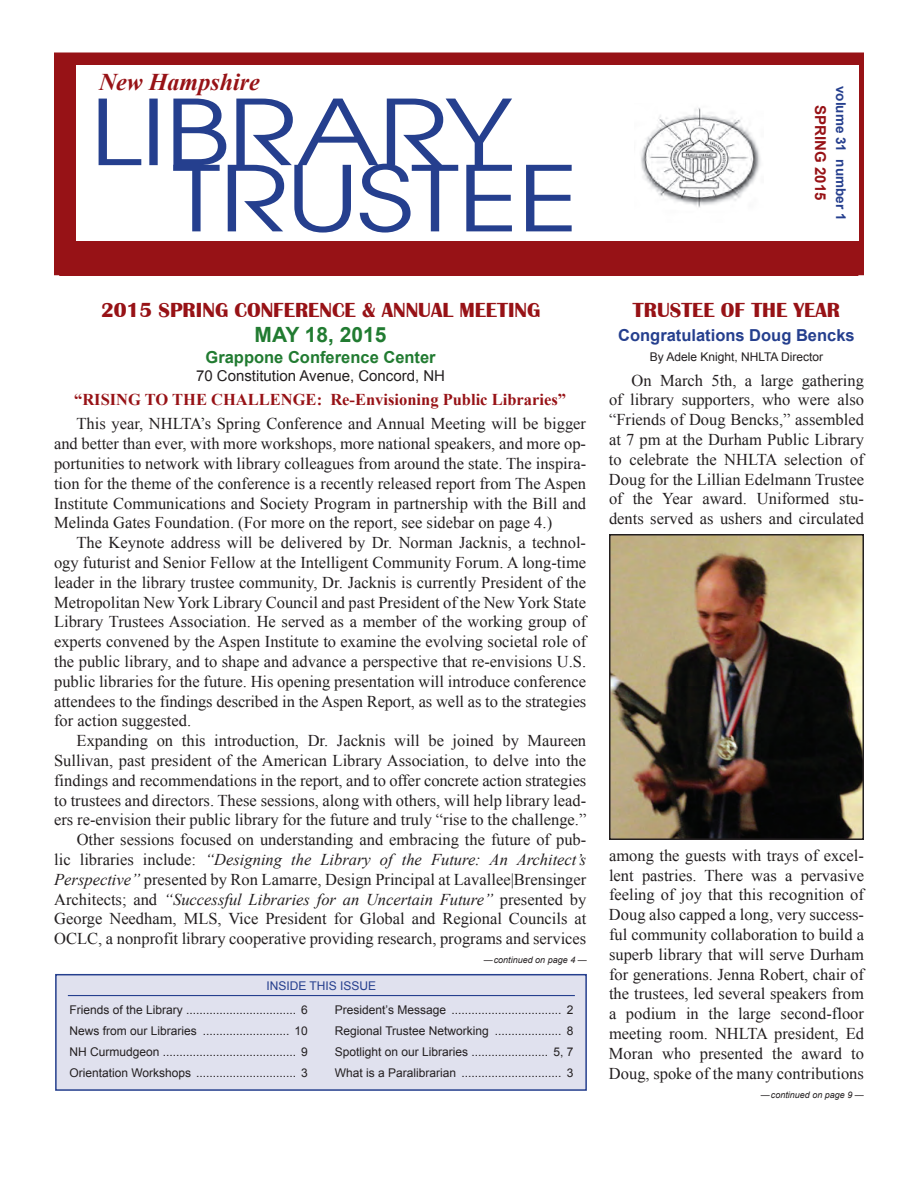
<style>
.page{position:relative;width:918px;height:1188px;background:#fff}
.page>*{position:absolute;margin:0;border:0;box-sizing:border-box;transform-origin:0 0}
.t1{font:90px/66.3px "Avant Garde";letter-spacing:-.01em;color:#253f8e;scale:1.25 1}
.t2{font:italic 700 24px "Times New Roman";color:#971216}
.t3{font:700 21px "Britannic";color:#971216}
.t4{font:700 21px "Arial";color:#217b31}
.t5{font:16.5px/19.8px "Times New Roman";color:#231f20;text-align:justify}
.t6{font:700 16.5px "Times New Roman";color:#971216}
.t7{font:700 16.5px "Arial";color:#253f8e}
.t8{font:700 16.5px "Arial";color:#217b31}
.t9{font:15px "Arial";color:#231f20}
.t10{font:700 15px "Arial";color:#971216}
.t11{font:700 13.5px "Arial";color:#253f8e}
.t12{font:12px/21px "Arial";color:#231f20;text-align:justify}
.t13{font:12px "Arial";color:#253f8e}
.t14{font:italic 9px "Arial";color:#231f20}
.s1{font-style:italic}
</style>
<div class="page">
<hr style="left:54px;top:1110px;width:810px;height:2px;background:#231f20">
<div style="left:55px;top:974px;width:532px;height:117px;background:#e0e1ee;border:2px solid #253f8e"></div>
<div style="left:55px;top:1108px;width:809px;height:22px;background:#fff"></div>
<hr style="left:68px;top:995px;width:507px;height:1px;background:#253f8e">
<div style="left:54px;top:52px;width:810px;height:223px;background:#971216;border:2px solid #971216"></div>
<div style="left:76px;top:65px;width:782px;height:175px;background:#fff"></div>
<div style="left:59px;top:248px;width:799px;height:28px;border:2px solid #971216"></div>
<img style="left:641px;top:108px;width:120px;height:100px">
<img style="left:612px;top:537px;width:249px;height:300px">
<div style="left:609px;top:534px;width:255px;height:306px;border:2px solid #231f20"></div>
<h2 class="t2" style="left:99px;top:65px;width:162px">New Hampshire</h2>
<h1 class="t1" style="left:172px;top:100px;width:326px;text-indent:-83px">LIBRARY<br>TRUSTEE</h1>
<p class="t10" style="left:830px;top:105px;width:97px;rotate:90deg">SPRING 2015</p>
<p class="t11" style="left:850px;top:86px;width:136px;rotate:90deg">volume 31 number 1</p>
<p class="t3" style="left:101px;top:298px;width:441px">2015 SPRING CONFERENCE &amp; ANNUAL MEETING</p>
<p class="t4" style="left:255px;top:320px;width:133px">May 18, 2015</p>
<p class="t8" style="left:206px;top:346px;width:232px">Grappone Conference Center</p>
<p class="t9" style="left:196px;top:366px;width:251px">70 Constitution Avenue, Concord, NH</p>
<p class="t6" style="left:74px;top:388px;width:493px">“Rising to the Challenge: Re-Envisioning Public Libraries”</p>
<p class="t5" style="left:54px;top:414px;width:534px;text-indent:22px">This year, NHLTA’s Spring Conference and Annual Meeting will be bigger and better than ever, with more workshops, more national speakers, and more op&shy;portunities to network with library colleagues from around the state. The inspira&shy;tion for the theme of the conference is a recently released report from The Aspen Institute Communications and Society Program in partnership with the Bill and Melinda Gates Foundation. (For more on the report, see sidebar on page 4.)</p>
<p class="t5" style="left:54px;top:532px;width:534px;text-indent:23px">The Keynote address will be delivered by Dr. Norman Jacknis, a technol&shy;ogy futurist and Senior Fellow at the Intelligent Community Forum. A long-time leader in the library trustee community, Dr. Jacknis is currently President of the Metropolitan New York Library Council and past President of the New York State Library Trustees Association. He served as a member of the working group of experts convened by the Aspen Institute to examine the evolving societal role of the public library, and to shape and advance a perspective that re-envisions U.S. public libraries for the future. His opening presentation will introduce conference attendees to the findings described in the Aspen Report, as well as to the strategies for action suggested.</p>
<p class="t5" style="left:54px;top:730px;width:534px;text-align:right">Expanding on this introduction, Dr. Jacknis will be joined by Maureen Sullivan, past president of the American Library Association, to delve into the findings and recommendations in the report, and to offer concrete action strategies to trustees and directors. These sessions, along with others, will help library lead&shy;ers re-envision their public library for the future and truly “rise to the challenge.” Other sessions focused on understanding and embracing the future of pub-<br>lic libraries include: <span class="s1">“Designing the Library of the Future: An Architect’s Perspective”</span> presented by Ron Lamarre, Design Principal at Lavallee|Brensinger Architects; and <span class="s1">“Successful Libraries for an Uncertain Future”</span> presented by George Needham, MLS, Vice President for Global and Regional Councils at OCLC, a nonprofit library cooperative providing research, programs and services</p>
<p class="t13" style="left:266px;top:978px;width:7px">insi</p>
<p class="t13" style="left:290px;top:978px;width:28px">de this</p>
<p class="t13" style="left:340px;top:978px;width:38px">issue</p>
<p class="t14" style="left:484px;top:954px;width:105px">— continued on page 4 —</p>
<p class="t12" style="left:69px;top:999px;width:240px">Friends of the Library ................................. 6<br>News from our Libraries .......................... 10<br>NH Curmudgeon ........................................ 9<br>Orientation Workshops .............................. 3</p>
<p class="t12" style="left:335px;top:999px;width:240px">President’s Message ................................. 2<br>Regional Trustee Networking .................... 8<br>Spotlight on our Libraries ....................... 5, 7<br>What is a Paralibrarian .............................. 3</p>
<p class="t3" style="left:633px;top:298px;width:61px">TRUSTEE</p>
<p class="t3" style="left:721px;top:298px;width:119px">OF THE YEAR</p>
<p class="t7" style="left:618px;top:324px;width:238px">Congratulations Doug Bencks</p>
<p class="t12" style="left:650px;top:347px;width:175px">By Adele Knight, NHLTA Director</p>
<p class="t5" style="left:609px;top:370px;width:257px;text-indent:23px">On March 5th, a large gathering of library supporters, who were also “Friends of Doug Bencks,” assembled at 7 pm at the Durham Public Library to celebrate the NHLTA selection of Doug for the Lillian Edelmann Trustee of the Year award. Uniformed stu&shy;dents served as ushers and circulated</p>
<p class="t5" style="left:609px;top:845px;width:257px">among the guests with trays of excel&shy;lent pastries. There was a pervasive feeling of joy that this recognition of Doug also capped a long, very success&shy;ful community collaboration to build a superb library that will serve Durham for generations. Jenna Robert, chair of the trustees, led several speakers from a podium in the large second-floor meeting room. NHLTA president, Ed Moran who presented the award to Doug, spoke of the many contributions</p>
<p class="t14" style="left:761px;top:1089px;width:105px">— continued on page 9 —</p>
</div>
